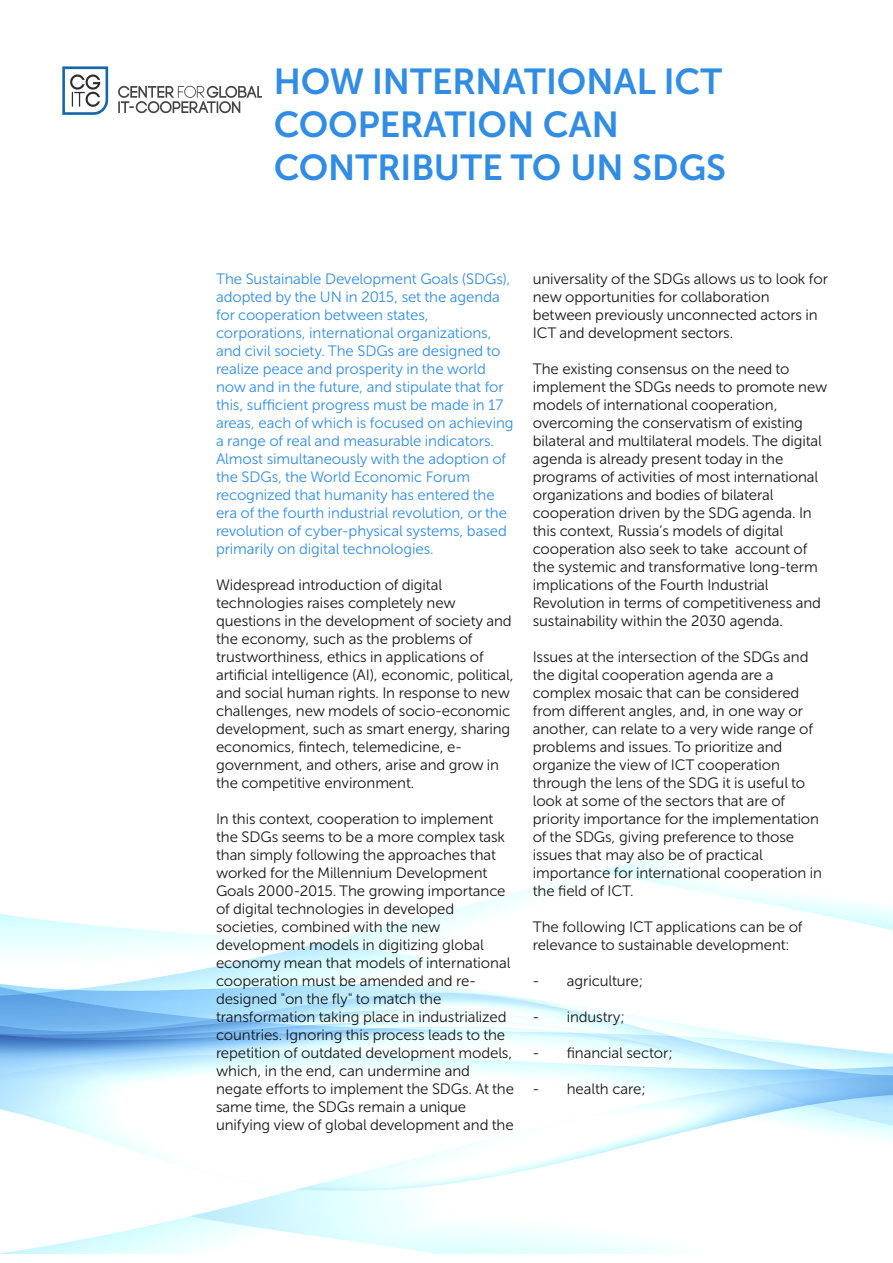
<style>
.page{position:relative;width:893px;height:1263px;background:#fff}
.page>*{position:absolute;margin:0;border:0;box-sizing:border-box;transform-origin:0 0}
.t1{font:36px/43.2px "Museo Sans Cyrl 700";letter-spacing:-.005em;color:#318de4}
.t2{font:15px/18px "Museo Sans Cyrl 300";letter-spacing:-.005em;color:#181715}
.t3{font:15px/18px "Museo Sans Cyrl 300";letter-spacing:-.005em;color:#318de4}
</style>
<div class="page">
<img style="left:0;top:857px;width:893px;height:396px">
<img style="left:63px;top:67px;width:198px;height:47px">
<h1 class="t1" style="left:274px;top:60px;width:454px">HOW INTERNATIONAL ICT<br>COOPERATION CAN<br>CONTRIBUTE TO UN SDGS</h1>
<p class="t3" style="left:216px;top:270px;width:299px">The Sustainable Development Goals (SDGs), adopted by the UN in 2015, set the agenda for cooperation between states, corporations, international organizations, and civil society. The SDGs are designed to realize peace and prosperity in the world now and in the future, and stipulate that for this, sufficient progress must be made in 17 areas, each of which is focused on achieving a range of real and measurable indicators.<br>Almost simultaneously with the adoption of the SDGs, the World Economic Forum recognized that humanity has entered the era of the fourth industrial revolution, or the revolution of cyber-physical systems, based primarily on digital technologies.</p>
<p class="t2" style="left:216px;top:576px;width:299px">Widespread introduction of digital technologies raises completely new questions in the development of society and the economy, such as the problems of trustworthiness, ethics in applications of artificial intelligence (AI), economic, political, and social human rights. In response to new challenges, new models of socio-economic development, such as smart energy, sharing economics, fintech, telemedicine, e&shy;government, and others, arise and grow in the competitive environment.</p>
<p class="t2" style="left:216px;top:810px;width:300px">In this context, cooperation to implement the SDGs seems to be a more complex task than simply following the approaches that worked for the Millennium Development Goals 2000-2015. The growing importance of digital technologies in developed societies, combined with the new development models in digitizing global economy mean that models of international cooperation must be amended and re&shy;designed "on the fly" to match the transformation taking place in industrialized countries. Ignoring this process leads to the repetition of outdated development models, which, in the end, can undermine and negate efforts to implement the SDGs. At the same time, the SDGs remain a unique unifying view of global development and the</p>
<p class="t2" style="left:533px;top:270px;width:297px">universality of the SDGs allows us to look for new opportunities for collaboration between previously unconnected actors in ICT and development sectors.</p>
<p class="t2" style="left:533px;top:360px;width:296px">The existing consensus on the need to implement the SDGs needs to promote new models of international cooperation, overcoming the conservatism of existing bilateral and multilateral models. The digital agenda is already present today in the programs of activities of most international organizations and bodies of bilateral cooperation driven by the SDG agenda. In this context, Russia’s models of digital cooperation also seek to take account of the systemic and transformative long-term implications of the Fourth Industrial Revolution in terms of competitiveness and sustainability within the 2030 agenda.</p>
<p class="t2" style="left:533px;top:648px;width:291px">Issues at the intersection of the SDGs and the digital cooperation agenda are a complex mosaic that can be considered from different angles, and, in one way or another, can relate to a very wide range of problems and issues. To prioritize and organize the view of ICT cooperation through the lens of the SDG it is useful to look at some of the sectors that are of priority importance for the implementation of the SDGs, giving preference to those issues that may also be of practical importance for international cooperation in the field of ICT.</p>
<p class="t2" style="left:533px;top:918px;width:271px">The following ICT applications can be of relevance to sustainable development:</p>
<p class="t2" style="left:533px;top:972px;width:112px">- agriculture;</p>
<p class="t2" style="left:533px;top:1008px;width:94px">- industry;</p>
<p class="t2" style="left:533px;top:1044px;width:141px">- financial sector;</p>
<p class="t2" style="left:533px;top:1080px;width:114px">- health care;</p>
</div>
